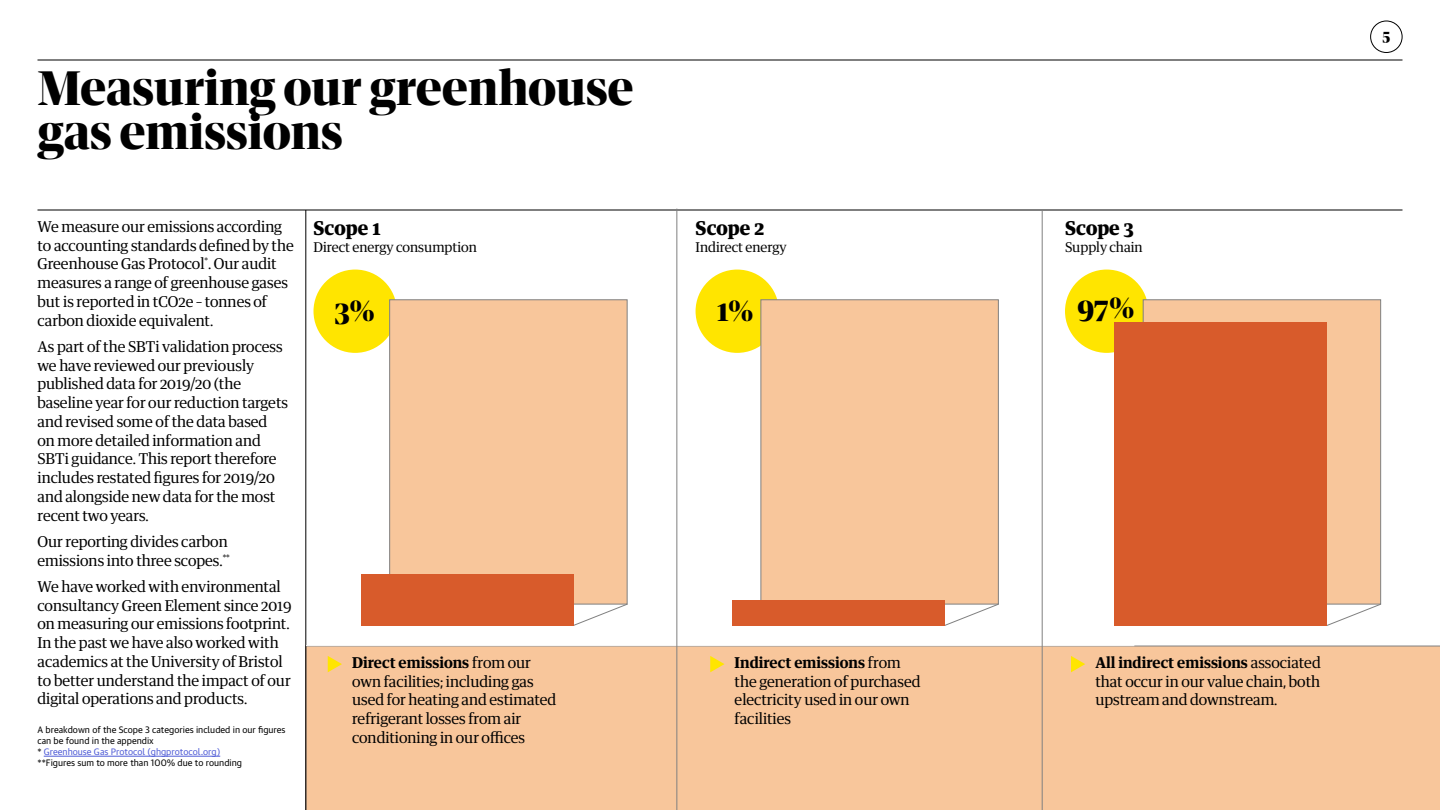
<style>
.page{position:relative;width:1440px;height:810px;background:#fff}
.page>*{position:absolute;margin:0;border:0;box-sizing:border-box;transform-origin:0 0}
.t1{font:700 46.72px/43.8px "GT Guardian Titlepiece";color:#000}
.t2{font:700 28.35px "GT Guardian Titlepiece";color:#000}
.t3{font:700 19.12px "GH Guardian Headline";color:#000}
.t4{font:15px/18.8px "GH Guardian Headline";color:#000}
.t5{font:700 15px "GT Guardian Titlepiece";color:#000}
.t6{font:13.5px "GH Guardian Headline";color:#000}
.t7{font:9px/10.8px "TS3 Text Sans";color:#000}
.s1{color:#4f5cd6}
.s2{font-weight:600}
</style>
<div class="page">
<hr style="left:38px;top:60px;width:1364px;height:1px;background:#000">
<div style="left:307px;top:646px;width:1133px;height:164px;background:#f8c69b"></div>
<hr style="left:38px;top:210px;width:1364px;height:1px;background:#000">
<hr style="left:306px;top:210px;width:1px;height:600px;background:#000">
<hr style="left:44px;top:756px;width:176px;height:1px;background:#4f5cd6">
<div style="left:313px;top:270px;width:84px;height:83px;background:#ffe500;border-radius:50%"></div>
<hr style="left:306px;top:645px;width:828px;height:1px;background:#fff">
<div style="left:696px;top:270px;width:83px;height:83px;background:#ffe500;border-radius:50%"></div>
<hr style="left:677px;top:209px;width:1px;height:601px;background:#808080">
<hr style="left:1042px;top:210px;width:1px;height:600px;background:#808080">
<svg style="left:328px;top:656px;width:14px;height:16px"></svg>
<svg style="left:710px;top:656px;width:14px;height:16px"></svg>
<svg style="left:1071px;top:656px;width:14px;height:16px"></svg>
<div style="left:1065px;top:270px;width:83px;height:83px;background:#ffe500;border-radius:50%"></div>
<div style="left:1143px;top:299px;width:238px;height:305px;background:#f8c69b;border:1px solid #808080"></div>
<svg style="left:1327px;top:603px;width:55px;height:23px"></svg>
<div style="left:1115px;top:322px;width:212px;height:304px;background:#d85b2b"></div>
<div style="left:761px;top:299px;width:238px;height:305px;background:#f8c69b;border:1px solid #808080"></div>
<svg style="left:945px;top:603px;width:54px;height:23px"></svg>
<div style="left:732px;top:600px;width:213px;height:26px;background:#d85b2b"></div>
<div style="left:389px;top:299px;width:239px;height:305px;background:#f8c69b;border:1px solid #808080"></div>
<svg style="left:574px;top:603px;width:54px;height:23px"></svg>
<div style="left:361px;top:574px;width:213px;height:52px;background:#d85b2b"></div>
<div style="left:1370px;top:21px;width:32px;height:32px;border:1px solid #000;border-radius:50%"></div>
<h1 class="t1" style="left:38px;top:62px;width:598px">Measuring our greenhouse gas emissions</h1>
<p class="t4" style="left:37px;top:215px;width:258px">We measure our emissions according to accounting standards defined by the Greenhouse Gas Protocol<sup>*</sup>. Our audit measures a range of greenhouse gases but is reported in tCO2e – tonnes of carbon dioxide equivalent.</p>
<p class="t4" style="left:37px;top:335px;width:252px">As part of the SBTi validation process we have reviewed our previously published data for 2019/20 (the baseline year for our reduction targets and revised some of the data based on more detailed information and SBTi guidance. This report therefore includes restated figures for 2019/20 and alongside new data for the most recent two years.</p>
<p class="t4" style="left:37px;top:530px;width:194px">Our reporting divides carbon emissions into three scopes.<sup>**</sup></p>
<p class="t4" style="left:38px;top:575px;width:256px">We have worked with environmental consultancy Green Element since 2019 on measuring our emissions footprint.<br>In the past we have also worked with academics at the University of Bristol to better understand the impact of our digital operations and products.</p>
<p class="t7" style="left:38px;top:724px;width:250px">A breakdown of the Scope 3 categories included in our figures can be found in the appendix<br>* <span class="s1">Greenhouse Gas Protocol (ghgprotocol.org)<br></span>**Figures sum to more than 100% due to rounding</p>
<p class="t3" style="left:314px;top:212px;width:69px">Scope 1</p>
<p class="t6" style="left:314px;top:236px;width:165px">Direct energy consumption</p>
<p class="t3" style="left:696px;top:212px;width:70px">Scope 2</p>
<p class="t6" style="left:696px;top:236px;width:93px">Indirect energy</p>
<p class="t3" style="left:1065px;top:212px;width:70px">Scope 3</p>
<p class="t6" style="left:1065px;top:236px;width:79px">Supply chain</p>
<h2 class="t2" style="left:335px;top:288px;width:41px">3%</h2>
<h2 class="t2" style="left:717px;top:288px;width:38px">1%</h2>
<h2 class="t2" style="left:1077px;top:285px;width:58px">97%</h2>
<p class="t4" style="left:352px;top:651px;width:206px"><span class="s2">Direct emissions</span> from our own facilities; including gas used for heating and estimated refrigerant losses from air conditioning in our offices</p>
<p class="t4" style="left:735px;top:651px;width:187px"><span class="s2">Indirect emissions</span> from the generation of purchased electricity used in our own facilities</p>
<p class="t4" style="left:1095px;top:651px;width:227px;text-align:justify"><span class="s2">All indirect emissions</span> associated that occur in our value chain, both upstream and downstream.</p>
<p class="t5" style="left:1382px;top:23px;width:9px">5</p>
</div>
